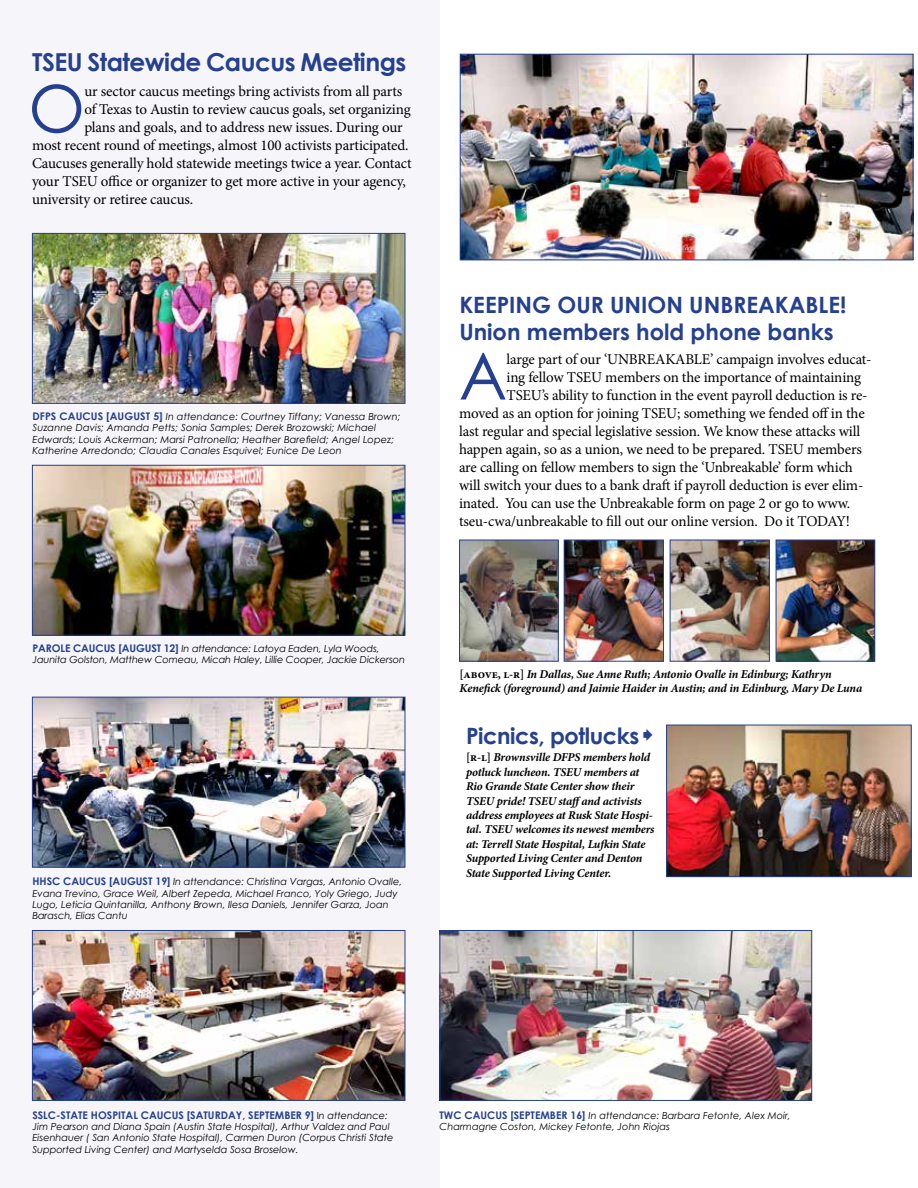
<style>
.page{position:relative;width:918px;height:1188px;background:#fff}
.page>*{position:absolute;margin:0;border:0;box-sizing:border-box;transform-origin:0 0}
.t1{font:65.1px "Century Gothic";color:#25408f}
.t2{font:700 24.75px "Century Gothic";letter-spacing:-.02em;color:#25408f}
.t3{font:700 22.5px/27px "Century Gothic";color:#25408f}
.t4{font:700 22.5px "Century Gothic";letter-spacing:-.02em;color:#25408f}
.t5{font:15px "Minion Pro";letter-spacing:-.01em;color:#000}
.t6{font:italic 700 12px/14.4px "Minion Pro";letter-spacing:-.015em;color:#000}
.t7{font:700 10.5px "Century Gothic";color:#25408f}
.t8{font:italic 9.75px/11.2px "Century Gothic";color:#000}
.s1{font-weight:700;font-style:normal;font-size:10.5px;color:#25408f}
.s2{font-style:normal}
.s3{font-weight:400;font-size:9.75px;color:#000}
.s4{font-weight:400;font-style:italic;font-size:9.75px;color:#000}
</style>
<div class="page">
<div style="left:0;top:0;width:439px;height:1188px;background:#f6f5fa"></div>
<img style="left:34px;top:235px;width:369px;height:167px">
<div style="left:32px;top:233px;width:373px;height:171px;border:1px solid #25408f"></div>
<img style="left:34px;top:699px;width:369px;height:166px">
<div style="left:32px;top:697px;width:373px;height:170px;border:1px solid #25408f"></div>
<img style="left:34px;top:932px;width:369px;height:167px">
<div style="left:32px;top:930px;width:373px;height:171px;border:1px solid #25408f"></div>
<img style="left:34px;top:467px;width:369px;height:166px">
<div style="left:32px;top:465px;width:373px;height:170px;border:1px solid #25408f"></div>
<img style="left:442px;top:932px;width:368px;height:167px">
<div style="left:440px;top:930px;width:372px;height:171px;border:1px solid #25408f"></div>
<img style="left:462px;top:56px;width:449px;height:202px">
<div style="left:460px;top:54px;width:453px;height:206px;border:1px solid #25408f"></div>
<img style="left:668px;top:727px;width:241px;height:148px">
<div style="left:666px;top:725px;width:245px;height:152px;border:1px solid #25408f"></div>
<img style="left:461px;top:542px;width:95px;height:117px">
<div style="left:459px;top:540px;width:99px;height:121px;border:1px solid #25408f"></div>
<img style="left:566px;top:542px;width:96px;height:117px">
<div style="left:564px;top:540px;width:100px;height:121px;border:1px solid #25408f"></div>
<img style="left:778px;top:542px;width:95px;height:117px">
<div style="left:776px;top:540px;width:99px;height:121px;border:1px solid #25408f"></div>
<img style="left:672px;top:542px;width:96px;height:117px">
<div style="left:670px;top:540px;width:100px;height:121px;border:1px solid #25408f"></div>
<svg style="left:666px;top:729px;width:14px;height:16px"></svg>
<h2 class="t2" style="left:32px;top:43px;width:376px">TSEU Statewide Caucus Meetings</h2>
<h1 class="t1" style="left:28px;top:63px;width:58px">O</h1>
<p class="t5" style="left:84px;top:81px;width:319px">ur sector caucus meetings bring activists from all parts</p>
<p class="t5" style="left:84px;top:99px;width:328px">of Texas to Austin to review caucus goals, set organizing</p>
<p class="t5" style="left:84px;top:117px;width:320px">plans and goals, and to address new issues. During our</p>
<p class="t5" style="left:32px;top:135px;width:378px">most recent round of meetings, almost 100 activists participated.</p>
<p class="t5" style="left:32px;top:153px;width:381px">Caucuses generally hold statewide meetings twice a year. Contact</p>
<p class="t5" style="left:32px;top:171px;width:375px">your TSEU office or organizer to get more active in your agency,</p>
<p class="t5" style="left:32px;top:189px;width:163px">university or retiree caucus.</p>
<p class="t8" style="left:32px;top:411px;width:370px"><span class="s1">DFPS CAUCUS [AUGUST 5]</span> In attendance: Courtney Tiffany; Vanessa Brown; Suzanne Davis; Amanda Petts; Sonia Samples; Derek Brozowski; Michael Edwards; Louis Ackerman; Marsi Patronella; Heather Barefield; Angel Lopez; Katherine Arredondo; Claudia Canales Esquivel; Eunice De Leon</p>
<p class="t8" style="left:32px;top:643px;width:374px"><span class="s1">PAROLE CAUCUS [AUGUST 12]</span> In attendance: Latoya Eaden, Lyla Woods,<br>Jaunita Golston, Matthew Comeau, Micah Haley, Lillie Cooper, Jackie Dickerson</p>
<p class="t8" style="left:32px;top:876px;width:371px"><span class="s1">HHSC CAUCUS [AUGUST 19]</span> In attendance: Christina Vargas, Antonio Ovalle, Evana Trevino, Grace Weil, Albert Zepeda, Michael Franco, Yoly Griego, Judy Lugo, Leticia Quintanilla, Anthony Brown, Ilesa Daniels, Jennifer Garza, Joan Barasch, Elias Cantu</p>
<h3 class="t3" style="left:459px;top:291px;width:388px">KEEPING OUR UNION UNBREAKABLE!<br>Union members hold phone banks</h3>
<h1 class="t1" style="left:459px;top:331px;width:50px">A</h1>
<p class="t5" style="left:507px;top:349px;width:367px">large part of our ‘UNBREAKABLE’ campaign involves educat-</p>
<p class="t5" style="left:507px;top:367px;width:356px">ing fellow TSEU members on the importance of maintaining</p>
<p class="t5" style="left:507px;top:385px;width:363px">TSEU’s ability to function in the event payroll deduction is re-</p>
<p class="t5" style="left:459px;top:403px;width:407px">moved as an option for joining TSEU; something we fended off in the</p>
<p class="t5" style="left:459px;top:421px;width:403px">last regular and special legislative session. We know these attacks will</p>
<p class="t5" style="left:459px;top:439px;width:404px">happen again, so as a union, we need to be prepared. TSEU members</p>
<p class="t5" style="left:459px;top:457px;width:395px">are calling on fellow members to sign the ‘Unbreakable’ form which</p>
<p class="t5" style="left:459px;top:475px;width:406px">will switch your dues to a bank draft if payroll deduction is ever elim-</p>
<p class="t5" style="left:459px;top:493px;width:393px">inated. You can use the Unbreakable form on page 2 or go to www.</p>
<p class="t5" style="left:459px;top:511px;width:393px">tseu-cwa/unbreakable to fill out our online version. Do it TODAY!</p>
<p class="t6" style="left:460px;top:666px;width:404px"><span class="s2">[above, l-r]</span> In Dallas, Sue Anne Ruth; Antonio Ovalle in Edinburg; Kathryn<br>Kenefick (foreground) and Jaimie Haider in Austin; and in Edinburg, Mary De Luna</p>
<h3 class="t4" style="left:466px;top:719px;width:175px">Picnics, potlucks</h3>
<p class="t6" style="left:466px;top:750px;width:190px"><span class="s2">[r-l]</span> Brownsville DFPS members hold potluck luncheon. TSEU members at Rio Grande State Center show their TSEU pride! TSEU staff and activists address employees at Rusk State Hospi&shy;tal. TSEU welcomes its newest members at: Terrell State Hospital, Lufkin State Supported Living Center and Denton State Supported Living Center.</p>
<p class="t7" style="left:32px;top:1107px;width:357px">SSLC-STATE HOSPITAL CAUCUS [SATURDAY, SEPTEMBER 9] <span class="s3">I</span><span class="s4">n attendance:</span></p>
<p class="t8" style="left:32px;top:1121px;width:363px">Jim Pearson and Diana Spain (Austin State Hospital), Arthur Valdez and Paul<br>Eisenhauer ( San Antonio State Hospital), Carmen Duron (Corpus Christi State<br>Supported Living Center) and Martyselda Sosa Broselow.</p>
<p class="t8" style="left:440px;top:1110px;width:353px"><span class="s1">TWC CAUCUS [SEPTEMBER 16]</span> In attendance: Barbara Fetonte, Alex Moir,<br>Charmagne Coston, Mickey Fetonte, John Riojas</p>
</div>
